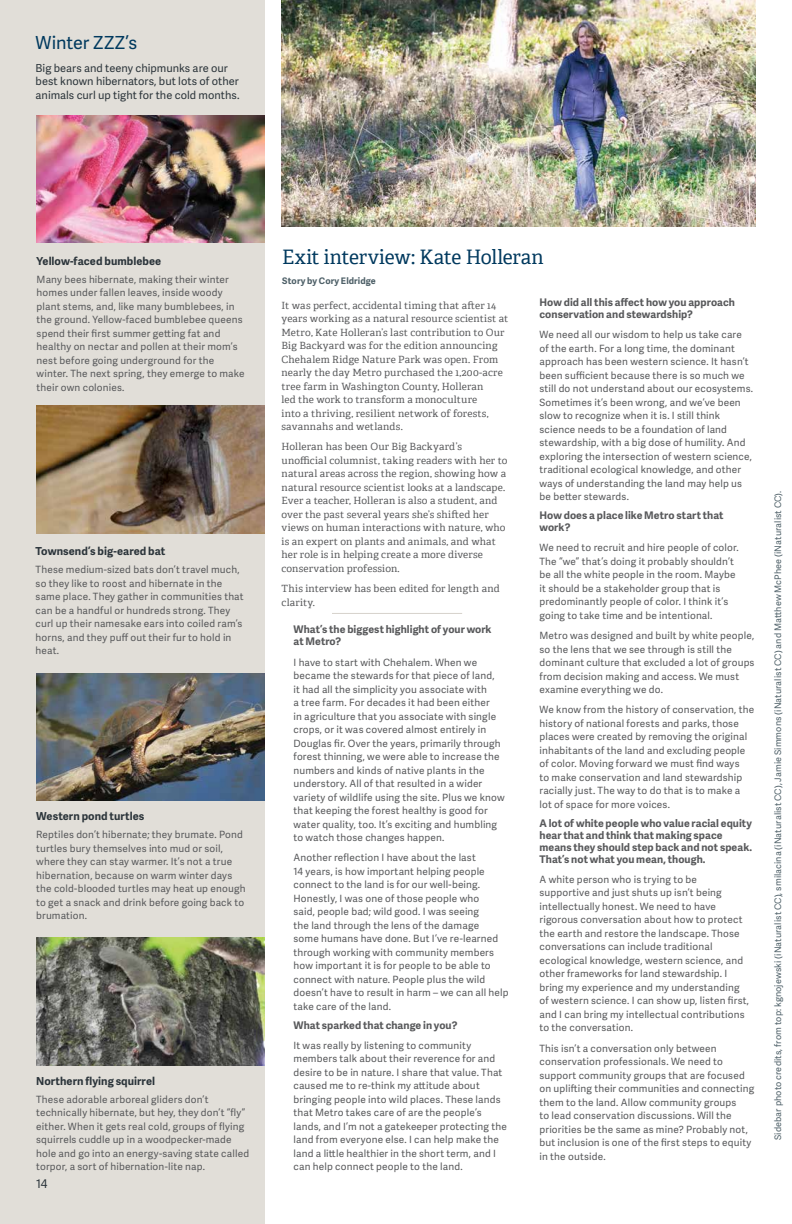
<style>
.page{position:relative;width:792px;height:1224px;background:#fff}
.page>*{position:absolute;margin:0;border:0;box-sizing:border-box;transform-origin:0 0}
.t1{font:20px "Adelle PE";letter-spacing:-.01em;color:#00395e}
.t2{font:18px "Adelle Sans";letter-spacing:-.005em;color:#00395e}
.t3{font:12px "Adelle Sans";color:#2c353b}
.t4{font:11px/13.5px "Adelle Sans";color:#2c353b}
.t5{font:700 11px "Adelle Sans";letter-spacing:.005em;color:#2c353b}
.t6{font:700 10.5px/12px "Adelle Sans";letter-spacing:.005em;color:#58595b}
.t7{font:10px/13.5px "Adelle Sans";letter-spacing:.015em;color:#58595b}
.t8{font:10px/13.5px "Adelle PE";letter-spacing:.02em;color:#58595b}
.t9{font:9px "Adelle Sans";letter-spacing:.01em;color:#4d5f67}
.t10{font:700 9px "Adelle Sans";letter-spacing:.01em;color:#4d5f67}
</style>
<div class="page">
<img style="left:282px;top:0;width:474px;height:226px">
<div style="left:0;top:0;width:264px;height:1224px;background:#e1ded8"></div>
<img style="left:36px;top:115px;width:228px;height:128px">
<img style="left:36px;top:406px;width:228px;height:127px">
<img style="left:36px;top:673px;width:228px;height:128px">
<img style="left:36px;top:938px;width:228px;height:127px">
<hr style="left:332px;top:613px;width:130px;height:1px;background:#d6d2cb">
<h2 class="t2" style="left:36px;top:30px;width:103px">Winter ZZZ’s</h2>
<p class="t4" style="left:36px;top:61px;width:205px">Big bears and teeny chipmunks are our best known hibernators, but lots of other animals curl up tight for the cold months.</p>
<p class="t5" style="left:37px;top:253px;width:126px">Yellow-faced bumblebee</p>
<p class="t7" style="left:37px;top:272px;width:209px">Many bees hibernate, making their winter homes under fallen leaves, inside woody plant stems, and, like many bumblebees, in the ground. Yellow-faced bumblebee queens spend their first summer getting fat and healthy on nectar and pollen at their mom’s nest before going underground for the winter. The next spring, they emerge to make their own colonies.</p>
<p class="t5" style="left:36px;top:543px;width:131px">Townsend’s big-eared bat</p>
<p class="t7" style="left:36px;top:563px;width:210px">These medium-sized bats don’t travel much, so they like to roost and hibernate in the same place. They gather in communities that can be a handful or hundreds strong. They curl up their namesake ears into coiled ram’s horns, and they puff out their fur to hold in heat.</p>
<p class="t5" style="left:36px;top:808px;width:110px">Western pond turtles</p>
<p class="t7" style="left:36px;top:828px;width:211px">Reptiles don’t hibernate; they brumate. Pond turtles bury themselves into mud or soil, where they can stay warmer. It’s not a true hibernation, because on warm winter days the cold-blooded turtles may heat up enough to get a snack and drink before going back to brumation.</p>
<p class="t5" style="left:36px;top:1073px;width:120px">Northern flying squirrel</p>
<p class="t7" style="left:36px;top:1092px;width:214px">These adorable arboreal gliders don’t technically hibernate, but hey, they don’t “fly” either. When it gets real cold, groups of flying squirrels cuddle up in a woodpecker-made hole and go into an energy-saving state called torpor, a sort of hibernation-lite nap.</p>
<p class="t3" style="left:36px;top:1175px;width:13px">14</p>
<h1 class="t1" style="left:282px;top:243px;width:263px">Exit interview: Kate Holleran</h1>
<p class="t10" style="left:282px;top:274px;width:95px">Story by Cory Eldridge</p>
<p class="t8" style="left:282px;top:298px;width:228px">It was perfect, accidental timing that after 14 years working as a natural resource scientist at Metro, Kate Holleran’s last contribution to Our Big Backyard was for the edition announcing Chehalem Ridge Nature Park was open. From nearly the day Metro purchased the 1,200-acre tree farm in Washington County, Holleran<br>led the work to transform a monoculture<br>into a thriving, resilient network of forests, savannahs and wetlands.</p>
<p class="t8" style="left:282px;top:440px;width:227px">Holleran has been Our Big Backyard’s unofficial columnist, taking readers with her to natural areas across the region, showing how a natural resource scientist looks at a landscape.<br>Ever a teacher, Holleran is also a student, and over the past several years she’s shifted her views on human interactions with nature, who is an expert on plants and animals, and what her role is in helping create a more diverse conservation profession.</p>
<p class="t8" style="left:282px;top:581px;width:220px">This interview has been edited for length and clarity.</p>
<p class="t6" style="left:294px;top:623px;width:200px">What’s the biggest highlight of your work at Metro?</p>
<p class="t7" style="left:294px;top:655px;width:213px">I have to start with Chehalem. When we became the stewards for that piece of land,<br>it had all the simplicity you associate with<br>a tree farm. For decades it had been either<br>in agriculture that you associate with single crops, or it was covered almost entirely in Douglas fir. Over the years, primarily through forest thinning, we were able to increase the numbers and kinds of native plants in the understory. All of that resulted in a wider variety of wildlife using the site. Plus we know that keeping the forest healthy is good for water quality, too. It’s exciting and humbling to watch those changes happen.</p>
<p class="t7" style="left:294px;top:851px;width:217px">Another reflection I have about the last<br>14 years, is how important helping people connect to the land is for our well-being.<br>Honestly, I was one of those people who<br>said, people bad; wild good. I was seeing<br>the land through the lens of the damage<br>some humans have done. But I’ve re-learned through working with community members how important it is for people to be able to connect with nature. People plus the wild doesn’t have to result in harm – we can all help take care of the land.</p>
<p class="t6" style="left:294px;top:1019px;width:165px">What sparked that change in you?</p>
<p class="t7" style="left:294px;top:1038px;width:215px">It was really by listening to community members talk about their reverence for and desire to be in nature. I share that value. That caused me to re-think my attitude about bringing people into wild places. These lands that Metro takes care of are the people’s lands, and I’m not a gatekeeper protecting the land from everyone else. I can help make the land a little healthier in the short term, and I can help connect people to the land.</p>
<p class="t6" style="left:540px;top:296px;width:197px">How did all this affect how you approach conservation and stewardship?</p>
<p class="t7" style="left:540px;top:328px;width:215px">We need all our wisdom to help us take care of the earth. For a long time, the dominant approach has been western science. It hasn’t been sufficient because there is so much we still do not understand about our ecosystems.<br>Sometimes it’s been wrong, and we’ve been slow to recognize when it is. I still think science needs to be a foundation of land stewardship, with a big dose of humility. And exploring the intersection of western science, traditional ecological knowledge, and other ways of understanding the land may help us be better stewards.</p>
<p class="t6" style="left:540px;top:509px;width:186px">How does a place like Metro start that work?</p>
<p class="t7" style="left:540px;top:541px;width:201px">We need to recruit and hire people of color.<br>The “we” that’s doing it probably shouldn’t be all the white people in the room. Maybe it should be a stakeholder group that is predominantly people of color. I think it’s going to take time and be intentional.</p>
<p class="t7" style="left:540px;top:628px;width:217px">Metro was designed and built by white people, so the lens that we see through is still the dominant culture that excluded a lot of groups from decision making and access. We must examine everything we do.</p>
<p class="t7" style="left:540px;top:703px;width:216px">We know from the history of conservation, the history of national forests and parks, those places were created by removing the original inhabitants of the land and excluding people of color. Moving forward we must find ways<br>to make conservation and land stewardship racially just. The way to do that is to make a lot of space for more voices.</p>
<p class="t6" style="left:540px;top:816px;width:214px">A lot of white people who value racial equity hear that and think that making space means they should step back and not speak.<br>That’s not what you mean, though.</p>
<p class="t7" style="left:540px;top:872px;width:211px">A white person who is trying to be supportive and just shuts up isn’t being intellectually honest. We need to have rigorous conversation about how to protect the earth and restore the landscape. Those conversations can include traditional ecological knowledge, western science, and other frameworks for land stewardship. I bring my experience and my understanding of western science. I can show up, listen first, and I can bring my intellectual contributions to the conversation.</p>
<p class="t7" style="left:540px;top:1041px;width:216px">This isn’t a conversation only between conservation professionals. We need to support community groups that are focused on uplifting their communities and connecting them to the land. Allow community groups<br>to lead conservation discussions. Will the priorities be the same as mine? Probably not, but inclusion is one of the first steps to equity in the outside.</p>
<p class="t9" style="left:771px;top:1140px;width:651px;rotate:-90deg">Sidebar photo credits, from top: kgnojewski (iNaturalist CC), smilacina (iNaturalist CC), Jamie Simmons (iNaturalist CC) and Matthew McPhee (iNaturalist CC).</p>
</div>
